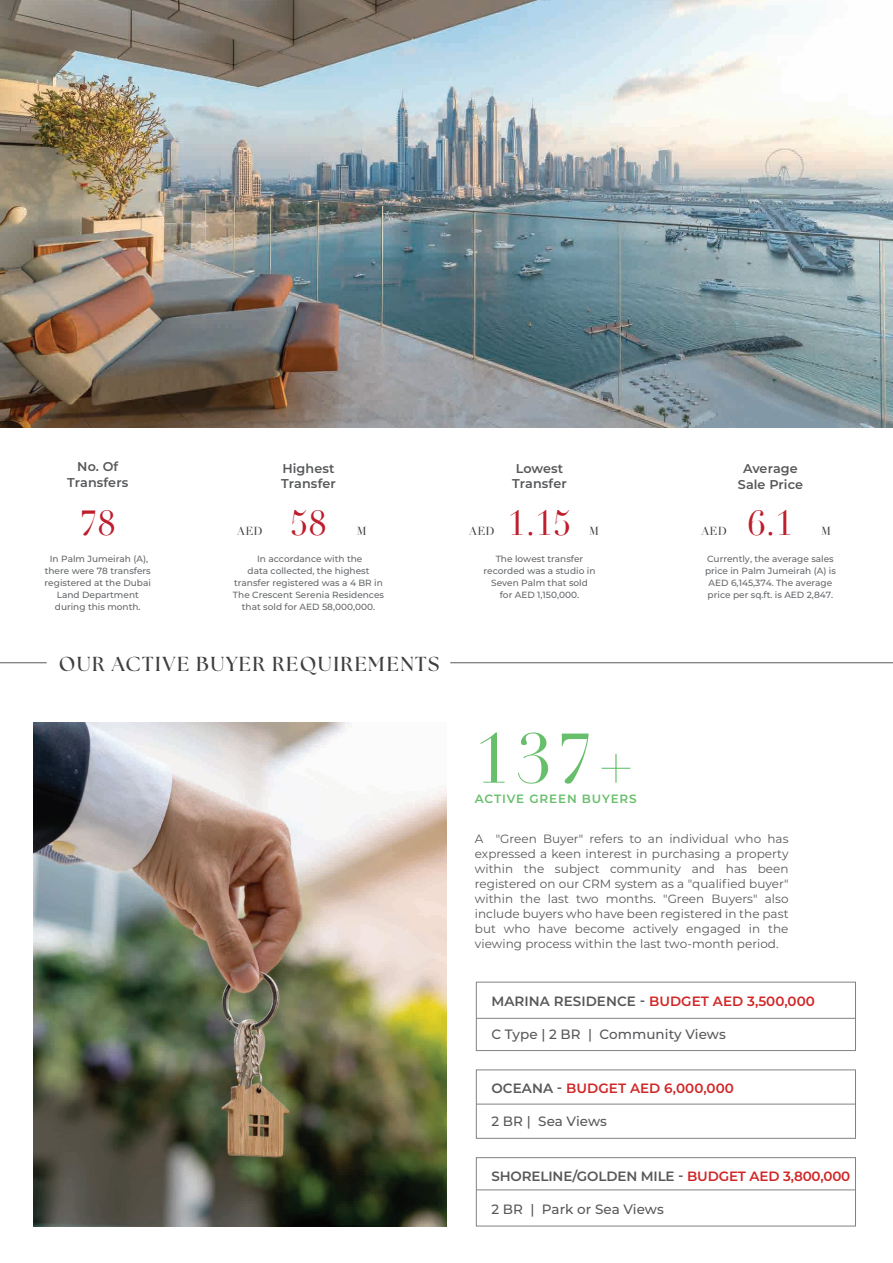
<style>
.page{position:relative;width:893px;height:1263px;background:#fff}
.page>*{position:absolute;margin:0;border:0;box-sizing:border-box;transform-origin:0 0}
.t1{font:69px "Didot";color:#67bf6b}
.t2{font:34.05px "Didot";color:#be1d2c}
.t3{font:700 20.25px "The Seasons";letter-spacing:.075em;color:#3e3e3f}
.t4{font:600 13.5px "Montserrat";letter-spacing:.005em;color:#d02627}
.t5{font:500 13.5px "Montserrat";letter-spacing:.005em;color:#57585a}
.t6{font:600 13.5px "Montserrat";letter-spacing:-.01em;color:#57585a}
.t7{font:600 12.75px/15.3px "Montserrat";letter-spacing:.01em;color:#57585a;text-align:center}
.t8{font:12px/15px "Montserrat";letter-spacing:.005em;color:#57585a;text-align:justify}
.t9{font:600 12px "Montserrat";letter-spacing:.075em;color:#67bf6b}
.t10{font:11.4px "Didot";letter-spacing:.01em;color:#3e3e3f}
.t11{font:500 9px/12px "Montserrat";color:#64676a;text-align:center}
.s1{font-size:60px}
.s2{color:#57585a}
.s3{color:#d02627}
</style>
<div class="page">
<img style="left:0;top:0;width:893px;height:427px">
<hr style="left:0;top:662px;width:47px;height:1px;background:#57585a">
<hr style="left:450px;top:662px;width:443px;height:1px;background:#57585a">
<div style="left:476px;top:982px;width:380px;height:69px;border:1px solid #808285"></div>
<div style="left:476px;top:1157px;width:380px;height:69px;border:1px solid #808285"></div>
<hr style="left:476px;top:1018px;width:379px;height:1px;background:#808285">
<hr style="left:476px;top:1104px;width:379px;height:1px;background:#808285">
<hr style="left:476px;top:1189px;width:379px;height:1px;background:#808285">
<img style="left:34px;top:722px;width:412px;height:504px">
<h3 class="t7" style="left:67px;top:459px;width:63px">No. Of<br>Transfers</h3>
<h2 class="t2" style="left:80px;top:502px;width:37px">78</h2>
<p class="t11" style="left:45px;top:552px;width:108px">In Palm Jumeirah (A), there were 78 transfers registered at the Dubai<br>Land Department during this month.</p>
<h3 class="t7" style="left:281px;top:460px;width:56px;text-align:left">Highest<br>Transfer</h3>
<h2 class="t2" style="left:291px;top:502px;width:37px">58</h2>
<p class="t10" style="left:237px;top:524px;width:27px">AED</p>
<p class="t10" style="left:357px;top:524px;width:11px">M</p>
<p class="t11" style="left:233px;top:552px;width:153px">In accordance with the<br>data collected, the highest transfer registered was a 4 BR in<br>The Crescent Serenia Residences that sold for AED 58,000,000.</p>
<h3 class="t7" style="left:512px;top:460px;width:56px;text-align:left">Lowest<br>Transfer</h3>
<h2 class="t2" style="left:508px;top:502px;width:65px">1.15</h2>
<p class="t10" style="left:469px;top:524px;width:27px">AED</p>
<p class="t10" style="left:589px;top:524px;width:11px">M</p>
<p class="t11" style="left:484px;top:552px;width:113px">The lowest transfer recorded was a studio in<br>Seven Palm that sold<br>for AED 1,150,000.</p>
<h3 class="t7" style="left:738px;top:460px;width:67px">Average<br>Sale Price</h3>
<h2 class="t2" style="left:748px;top:502px;width:47px">6.1</h2>
<p class="t10" style="left:701px;top:524px;width:27px">AED</p>
<p class="t10" style="left:821px;top:524px;width:11px">M</p>
<p class="t11" style="left:705px;top:552px;width:132px">Currently, the average sales price in Palm Jumeirah (A) is<br>AED 6,145,374. The average price per sq.ft. is AED 2,847.</p>
<h3 class="t3" style="left:59px;top:650px;width:382px">OUR ACTIVE BUYER REQUIREMENTS</h3>
<h1 class="t1" style="left:475px;top:717px;width:160px">137<span class="s1">+</span></h1>
<h3 class="t9" style="left:475px;top:790px;width:163px">ACTIVE GREEN BUYERS</h3>
<p class="t8" style="left:475px;top:831px;width:315px">A "Green Buyer" refers to an individual who has expressed a keen interest in purchasing a property within the subject community and has been registered on our CRM system as a "qualified buyer" within the last two months. "Green Buyers" also include buyers who have been registered in the past but who have become actively engaged in the viewing process within the last two-month period.</p>
<h3 class="t4" style="left:491px;top:991px;width:325px"><span class="s2">MARINA RESIDENCE -</span> BUDGET AED 3,500,000</h3>
<h3 class="t5" style="left:491px;top:1025px;width:236px">C Type | 2 BR | Community Views</h3>
<h3 class="t4" style="left:491px;top:1078px;width:244px"><span class="s2">OCEANA -</span> BUDGET AED 6,000,000</h3>
<h3 class="t5" style="left:491px;top:1111px;width:117px">2 BR | Sea Views</h3>
<h3 class="t6" style="left:491px;top:1167px;width:360px">SHORELINE/GOLDEN MILE - <span class="s3">BUDGET AED 3,800,000</span></h3>
<h3 class="t5" style="left:491px;top:1200px;width:174px">2 BR | Park or Sea Views</h3>
</div>
